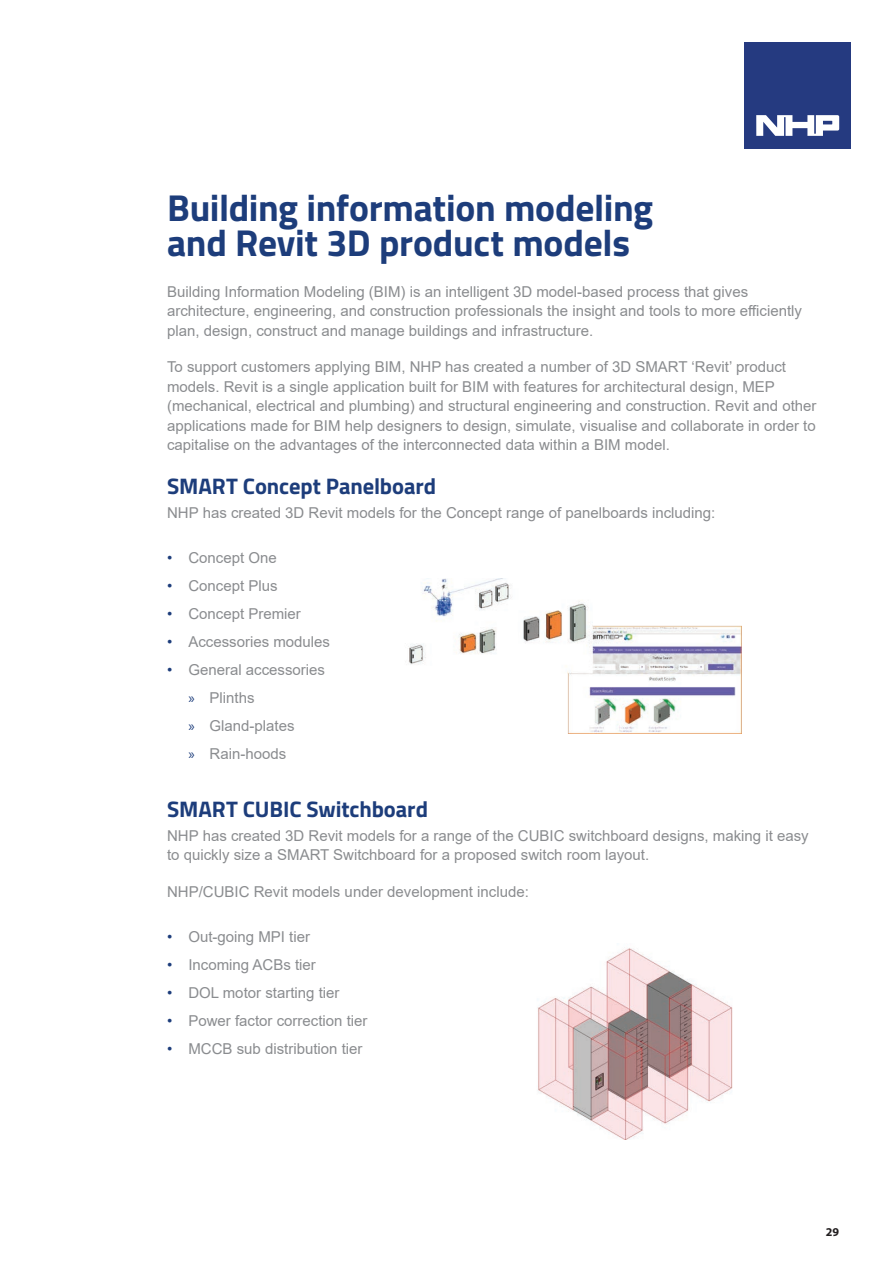
<style>
.page{position:relative;width:893px;height:1263px;background:#fff}
.page>*{position:absolute;margin:0;border:0;box-sizing:border-box;transform-origin:0 0}
.t1{font:700 37.5px/34.5px "Titillium";letter-spacing:-.01em;color:#1d3d7b}
.t2{font:700 22.5px "Titillium";letter-spacing:-.005em;color:#1d3d7b}
.t3{font:15px/19.5px "Arial";color:#8a8c8f}
.t4{font:700 12px "Myriad Pro";color:#231f20}
.s1{color:#1d3d7b}
.s2{font-family:"Myriad Pro";color:#1d3d7b}
</style>
<div class="page">
<img style="left:538px;top:948px;width:195px;height:192px">
<img style="left:409px;top:578px;width:332px;height:155px">
<div style="left:744px;top:42px;width:107px;height:106px;background:#253a80"></div>
<svg style="left:756px;top:115px;width:83px;height:21px"></svg>
<h1 class="t1" style="left:167px;top:189px;width:488px">Building information modeling and Revit 3D product models</h1>
<p class="t3" style="left:167px;top:281px;width:636px">Building Information Modeling (BIM) is an intelligent 3D model-based process that gives architecture, engineering, and construction professionals the insight and tools to more efficiently plan, design, construct and manage buildings and infrastructure.</p>
<p class="t3" style="left:167px;top:357px;width:651px">To support customers applying BIM, NHP has created a number of 3D SMART ‘Revit’ product models. Revit is a single application built for BIM with features for architectural design, MEP (mechanical, electrical and plumbing) and structural engineering and construction. Revit and other applications made for BIM help designers to design, simulate, visualise and collaborate in order to capitalise on the advantages of the interconnected data within a BIM model.</p>
<h2 class="t2" style="left:167px;top:469px;width:271px">SMART Concept Panelboard</h2>
<p class="t3" style="left:167px;top:503px;width:550px">NHP has created 3D Revit models for the Concept range of panelboards including:</p>
<p class="t3" style="left:167px;top:548px;width:111px"><span class="s1">•</span> Concept One</p>
<p class="t3" style="left:167px;top:576px;width:112px"><span class="s1">•</span> Concept Plus</p>
<p class="t3" style="left:167px;top:604px;width:135px"><span class="s1">•</span> Concept Premier</p>
<p class="t3" style="left:167px;top:632px;width:164px"><span class="s1">•</span> Accessories modules</p>
<p class="t3" style="left:188px;top:655px;width:138px;line-height:28px;text-indent:-21px"><span class="s1">•</span> General accessories <span class="s2">»</span> Plinths<br><span class="s2">»</span> Gland-plates<br><span class="s2">»</span> Rain-hoods</p>
<h2 class="t2" style="left:167px;top:792px;width:262px">SMART CUBIC Switchboard</h2>
<p class="t3" style="left:167px;top:826px;width:643px">NHP has created 3D Revit models for a range of the CUBIC switchboard designs, making it easy to quickly size a SMART Switchboard for a proposed switch room layout.</p>
<p class="t3" style="left:167px;top:882px;width:363px">NHP/CUBIC Revit models under development include:</p>
<p class="t3" style="left:167px;top:927px;width:144px"><span class="s1">•</span> Out-going MPI tier</p>
<p class="t3" style="left:167px;top:955px;width:150px"><span class="s1">•</span> Incoming ACBs tier</p>
<p class="t3" style="left:167px;top:983px;width:174px"><span class="s1">•</span> DOL motor starting tier</p>
<p class="t3" style="left:167px;top:1011px;width:202px"><span class="s1">•</span> Power factor correction tier</p>
<p class="t3" style="left:167px;top:1039px;width:197px"><span class="s1">•</span> MCCB sub distribution tier</p>
<p class="t4" style="left:826px;top:1224px;width:15px">29</p>
</div>
